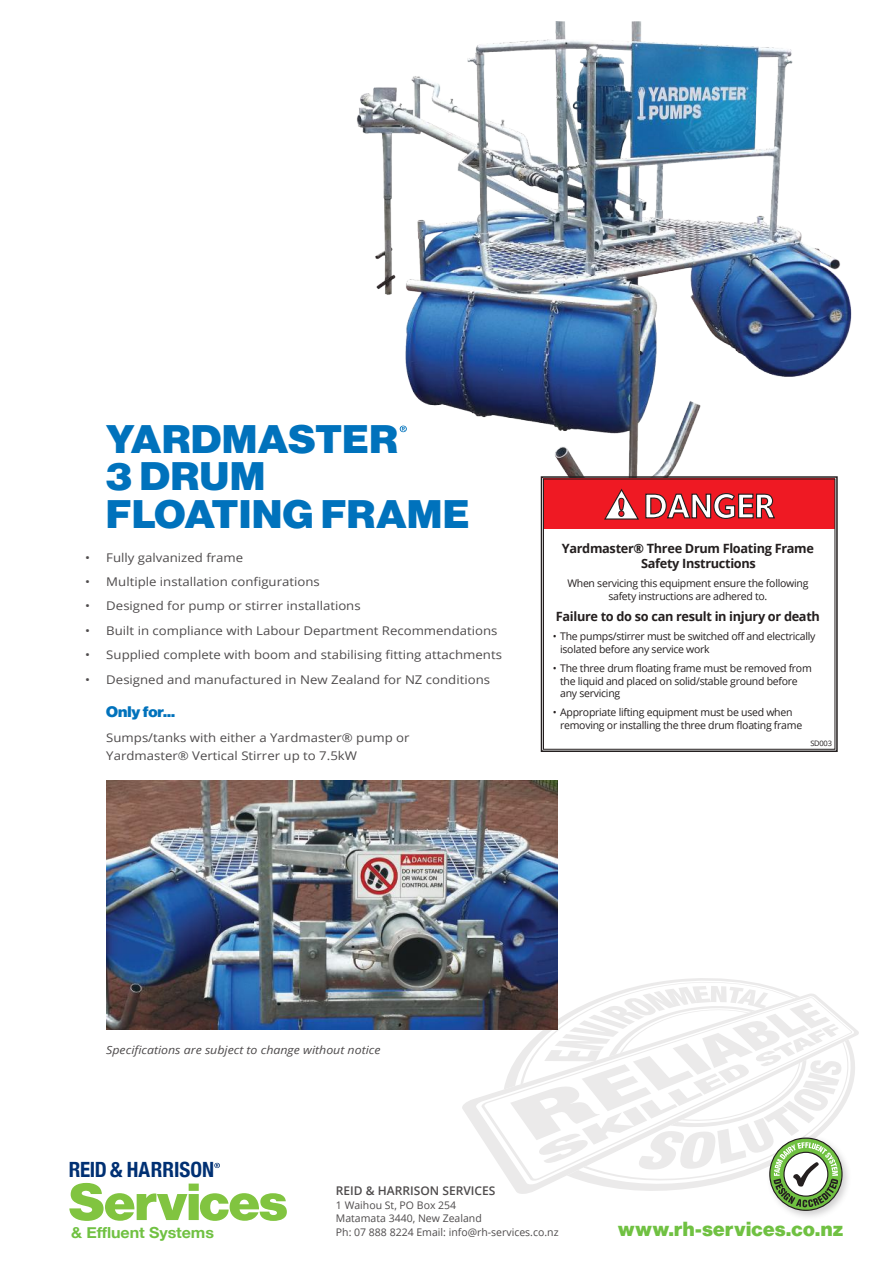
<style>
.page{position:relative;width:893px;height:1263px;background:#fff}
.page>*{position:absolute;margin:0;border:0;box-sizing:border-box;transform-origin:0 0}
.t1{font:51px "N Haas Grotesk DS Pro 95 Blk";letter-spacing:-.005em;color:#81c440;scale:1.05 1}
.t2{font:39px/37.5px "N Haas Grotesk DS Pro 95 Blk";letter-spacing:.02em;color:#0072bc;scale:1.05 1}
.t3{font:700 condensed 21px "Helvetica Neue";color:#003073}
.t4{font:19.95px "N Haas Grotesk DS Pro 95 Blk";letter-spacing:.025em;color:#70c142}
.t5{font:700 15.3px "Helvetica Neue";letter-spacing:-.005em;color:#70c142;scale:1.05 1}
.t6{font:15px "N Haas Grotesk DS Pro 95 Blk";color:#0072bc;scale:1.05 1}
.t7{font:700 12.75px/15.3px "Open Sans";letter-spacing:-.025em;color:#241f1f}
.t8{font:12px/18px "Open Sans";color:#4e4b4c;scale:1.1 1}
.t9{font:600 12px "Open Sans";color:#4e4b4c}
.t10{font:italic 11.25px "Open Sans";color:#4e4b4c;scale:1.1 1}
.t11{font:10.5px/12.6px "Open Sans";letter-spacing:-.025em;color:#241f1f}
.t12{font:10.5px/13.5px "Open Sans";color:#4e4b4c}
.t13{font:7.5px "Open Sans";letter-spacing:-.025em;color:#241f1f}
</style>
<div class="page">
<svg style="left:461px;top:1029px;width:398px;height:108px"></svg>
<svg style="left:481px;top:1029px;width:23px;height:143px"></svg>
<div style="left:766px;top:1134px;width:86px;height:86px;background:#656365;opacity:.3"></div>
<svg style="left:504px;top:972px;width:353px;height:239px"></svg>
<svg style="left:214px;top:1163px;width:6px;height:5px"></svg>
<img style="left:106px;top:781px;width:451px;height:248px">
<img style="left:357px;top:21px;width:495px;height:454px">
<svg style="left:400px;top:426px;width:7px;height:6px"></svg>
<svg style="left:540px;top:475px;width:298px;height:277px"></svg>
<svg style="left:603px;top:488px;width:173px;height:32px"></svg>
<h2 class="t2" style="left:106px;top:421px;width:347px">YARDMASTER<br>3 DRUM<br>FLOATING FRAME</h2>
<p class="t8" style="left:85px;top:548px;width:145px">• Fully galvanized frame</p>
<p class="t8" style="left:85px;top:572px;width:215px">• Multiple installation configurations</p>
<p class="t8" style="left:85px;top:597px;width:252px">• Designed for pump or stirrer installations</p>
<p class="t8" style="left:85px;top:621px;width:376px">• Built in compliance with Labour Department Recommendations</p>
<p class="t8" style="left:85px;top:645px;width:381px">• Supplied complete with boom and stabilising fitting attachments</p>
<p class="t8" style="left:85px;top:670px;width:370px">• Designed and manufactured in New Zealand for NZ conditions</p>
<h3 class="t6" style="left:106px;top:703px;width:67px">Only for...</h3>
<p class="t8" style="left:106px;top:728px;width:277px">Sumps/tanks with either a Yardmaster® pump or<br>Yardmaster® Vertical Stirrer up to 7.5kW</p>
<p class="t7" style="left:641px;top:540px;width:174px;text-indent:-79px">Yardmaster® Three Drum Floating Frame<br>Safety Instructions</p>
<p class="t11" style="left:567px;top:577px;width:243px;text-align:center">When servicing this equipment ensure the following safety instructions are adhered to.</p>
<p class="t7" style="left:556px;top:609px;width:266px">Failure to do so can result in injury or death</p>
<p class="t11" style="left:560px;top:630px;width:257px;text-indent:-7px">• The pumps/stirrer must be switched off and electrically isolated before any service work</p>
<p class="t11" style="left:560px;top:661px;width:253px;text-indent:-7px">• The three drum floating frame must be removed from the liquid and placed on solid/stable ground before any servicing</p>
<p class="t11" style="left:560px;top:706px;width:244px;text-indent:-7px">• Appropriate lifting equipment must be used when removing or installing the three drum floating frame</p>
<p class="t13" style="left:810px;top:738px;width:23px">SD003</p>
<p class="t10" style="left:106px;top:1042px;width:251px">Specifications are subject to change without notice</p>
<h3 class="t3" style="left:69px;top:1152px;width:147px">REID &amp; HARRISON</h3>
<h1 class="t1" style="left:69px;top:1172px;width:209px">Services</h1>
<h3 class="t5" style="left:71px;top:1220px;width:138px">&amp; Effluent Systems</h3>
<p class="t12" style="left:336px;top:1225px;width:224px">Ph: 07 888 8224 Email: info@rh-services.co.nz</p>
<h3 class="t4" style="left:618px;top:1217px;width:227px">www.rh-services.co.nz</h3>
<p class="t9" style="left:336px;top:1182px;width:161px">REID &amp; HARRISON SERVICES</p>
<p class="t12" style="left:336px;top:1198px;width:147px">1 Waihou St, PO Box 254<br>Matamata 3440, New Zealand</p>
</div>
